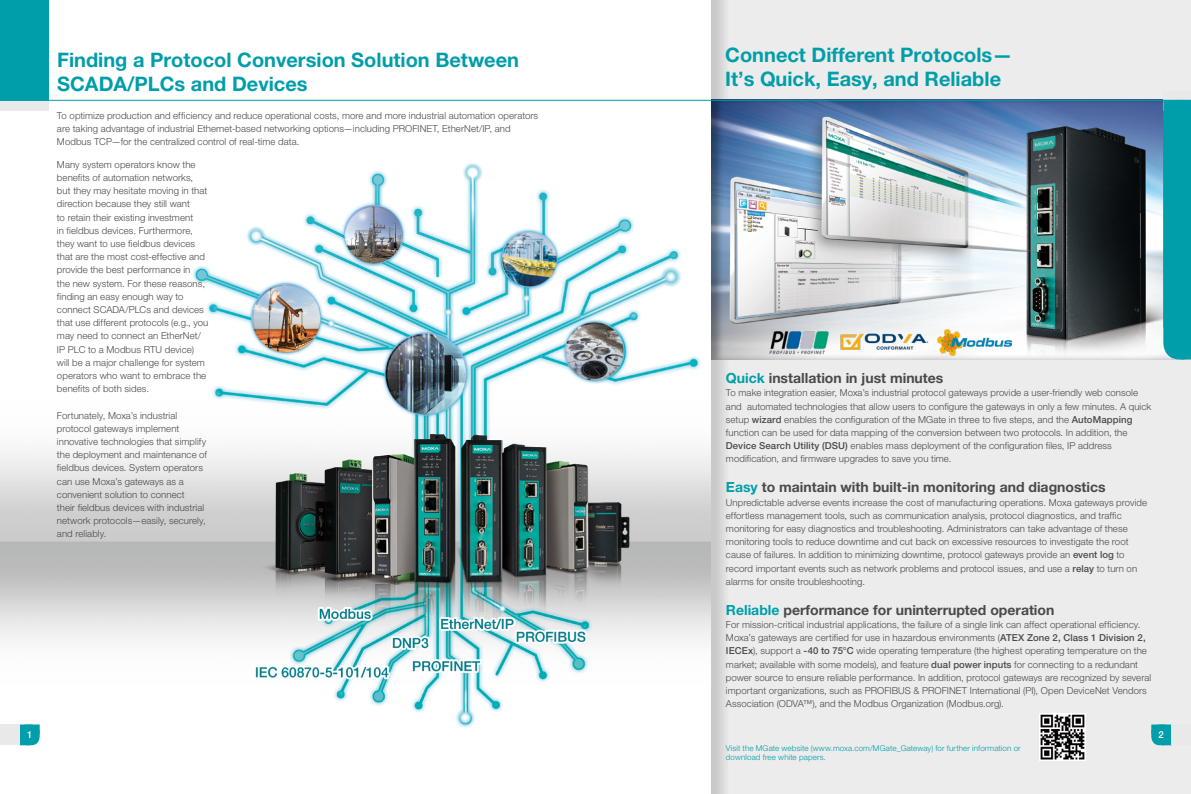
<style>
.page{position:relative;width:1191px;height:794px;background:#fff}
.page>*{position:absolute;margin:0;border:0;box-sizing:border-box;transform-origin:0 0}
.t1{font:700 20px/24px "Helvetica Neue LT Std";color:#009eaa}
.t2{font:700 14px "Helvetica Neue LT Std";color:#4a4a4b}
.t3{font:300 9.6px/13.2px "Helvetica Neue";letter-spacing:.01em;color:#4a4a4b}
.t4{font:500 9.6px "Helvetica Neue LT Std";color:#fff}
.t5{font:300 8px/9.6px "Helvetica Neue";letter-spacing:.015em;color:#009eaa}
.s1{color:#009eaa}
.s2{font-weight:500}
.s3{font-family:"Helvetica Neue LT Std";font-weight:500}
</style>
<div class="page">
<img style="left:0;top:73px;width:711px;height:673px">
<div style="left:711px;top:0;width:480px;height:794px;background:#ececec"></div>
<svg style="left:1151px;top:724px;width:20px;height:21px"></svg>
<svg style="left:20px;top:724px;width:20px;height:21px"></svg>
<div style="left:0;top:724px;width:20px;height:21px;background:#e9e9ea"></div>
<div style="left:0;top:0;width:48px;height:111px;background:#e9e9ea"></div>
<div style="left:0;top:0;width:48px;height:101px;background:#009eaa"></div>
<div style="left:703px;top:94px;width:488px;height:267px;background:#000;opacity:.31"></div>
<div style="left:1163px;top:91px;width:28px;height:20px;background:#e9e9ea"></div>
<div style="left:1163px;top:101px;width:28px;height:258px;background:#009eaa"></div>
<hr style="left:38px;top:100px;width:1153px;height:1px;background:#009eaa">
<img style="left:765px;top:327px;width:67px;height:30px">
<img style="left:937px;top:330px;width:74px;height:25px">
<img style="left:1039px;top:714px;width:47px;height:46px">
<img style="left:836px;top:332px;width:94px;height:20px">
<h1 class="t1" style="left:725px;top:43px;width:289px">Connect Different Protocols—<br>It’s Quick, Easy, and Reliable</h1>
<h1 class="t1" style="left:57px;top:48px;width:463px">Finding a Protocol Conversion Solution Between<br>SCADA/PLCs and Devices</h1>
<p class="t3" style="left:57px;top:109px;width:482px">To optimize production and efficiency and reduce operational costs, more and more industrial automation operators are taking advantage of industrial Ethernet-based networking options—including PROFINET, EtherNet/IP, and<br>Modbus TCP—for the centralized control of real-time data.</p>
<p class="t3" style="left:57px;top:157px;width:153px">Many system operators know the benefits of automation networks, but they may hesitate moving in that direction because they still want<br>to retain their existing investment<br>in fieldbus devices. Furthermore, they want to use fieldbus devices that are the most cost-effective and provide the best performance in<br>the new system. For these reasons, finding an easy enough way to connect SCADA/PLCs and devices that use different protocols (e.g., you may need to connect an EtherNet/ IP PLC to a Modbus RTU device) will be a major challenge for system operators who want to embrace the benefits of both sides.</p>
<p class="t3" style="left:57px;top:408px;width:152px">Fortunately, Moxa’s industrial protocol gateways implement innovative technologies that simplify the deployment and maintenance of fieldbus devices. System operators can use Moxa’s gateways as a convenient solution to connect<br>their fieldbus devices with industrial network protocols—easily, securely, and reliably.</p>
<h2 class="t2" style="left:726px;top:369px;width:219px"><span class="s1">Quick</span> installation in just minutes</h2>
<p class="t3" style="left:726px;top:386px;width:427px">To make integration easier, Moxa’s industrial protocol gateways provide a user-friendly web console and automated technologies that allow users to configure the gateways in only a few minutes. A quick setup <span class="s2">wizard</span> enables the configuration of the MGate in three to five steps, and the <span class="s2">AutoMapping </span>function can be used for data mapping of the conversion between two protocols. In addition, the <span class="s2">Device Search Utility (DSU)</span> enables mass deployment of the configuration files, IP address modification, and firmware upgrades to save you time.</p>
<h2 class="t2" style="left:726px;top:479px;width:381px"><span class="s1">Easy</span> to maintain with built-in monitoring and diagnostics</h2>
<p class="t3" style="left:726px;top:495px;width:423px">Unpredictable adverse events increase the cost of manufacturing operations. Moxa gateways provide effortless management tools, such as communication analysis, protocol diagnostics, and traffic monitoring for easy diagnostics and troubleshooting. Administrators can take advantage of these monitoring tools to reduce downtime and cut back on excessive resources to investigate the root cause of failures. In addition to minimizing downtime, protocol gateways provide an <span class="s2">event log</span> to record important events such as network problems and protocol issues, and use a <span class="s2">relay</span> to turn on alarms for onsite troubleshooting.</p>
<h2 class="t2" style="left:726px;top:601px;width:330px"><span class="s1">Reliable</span> performance for uninterrupted operation</h2>
<p class="t3" style="left:726px;top:618px;width:427px">For mission-critical industrial applications, the failure of a single link can affect operational efficiency.<br>Moxa’s gateways are certified for use in hazardous environments (<span class="s3">ATEX Zone 2, Class 1 Division 2, IECEx</span>), support a <span class="s3">-40 to 75°C</span> wide operating temperature (the highest operating temperature on the market; available with some models), and feature <span class="s3">dual power inputs</span> for connecting to a redundant power source to ensure reliable performance. In addition, protocol gateways are recognized by several important organizations, such as PROFIBUS &amp; PROFINET International (PI), Open DeviceNet Vendors Association (ODVA™), and the Modbus Organization (Modbus.org).</p>
<p class="t5" style="left:726px;top:742px;width:296px">Visit the MGate website (www.moxa.com/MGate_Gateway) for further information or download free white papers.</p>
<p class="t4" style="left:27px;top:729px;width:7px">1</p>
<p class="t4" style="left:1158px;top:729px;width:7px">2</p>
</div>
